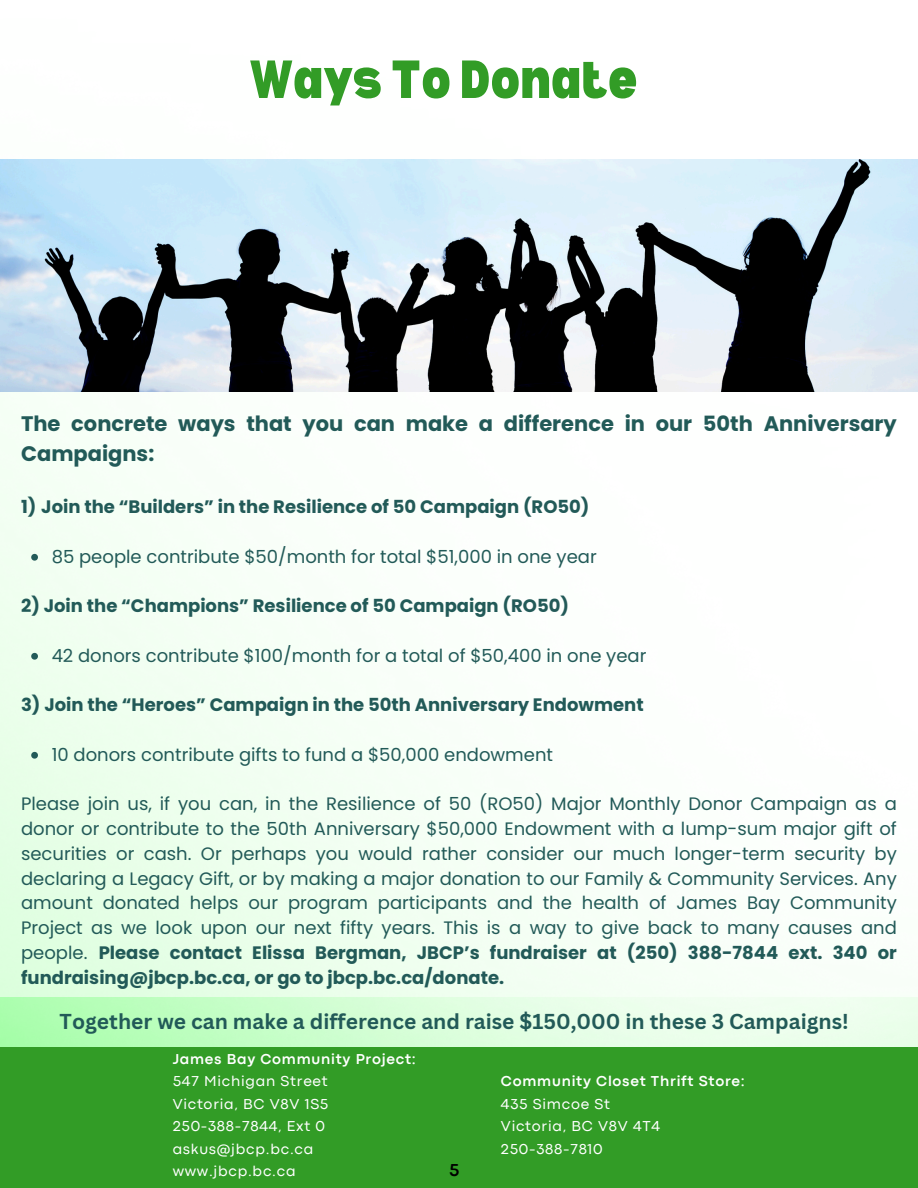
<style>
.page{position:relative;width:918px;height:1188px;background:#fff}
.page>*{position:absolute;margin:0;border:0;box-sizing:border-box;transform-origin:0 0}
.t1{font:900 semi-condensed 52.5px "Bernoru";color:#329c26}
.t2{font:700 21px/29.2px "Poppins";color:#225a58}
.t3{font:700 21px "Canva Sans";color:#225a58}
.t4{font:18px/24.8px "Poppins";color:#225a58;text-align:justify}
.t5{font:700 18px "Poppins";color:#225a58}
.t6{font:700 18px "Codec Pro";color:#000}
.t7{font:15px "Codec Pro";letter-spacing:.05em;color:#fff}
.t8{font:700 15px "Codec Pro";letter-spacing:.05em;color:#fff}
.s1{font-weight:700}
</style>
<div class="page">
<img style="left:0;top:159px;width:918px;height:889px">
<svg style="left:31px;top:554px;width:7px;height:7px"></svg>
<svg style="left:31px;top:653px;width:7px;height:7px"></svg>
<svg style="left:31px;top:752px;width:7px;height:7px"></svg>
<div style="left:0;top:1048px;width:918px;height:140px;background:#329c26"></div>
<img style="left:0;top:160px;width:918px;height:232px">
<h2 class="t1" style="left:250px;top:49px;width:390px">Ways To Donate</h2>
<h3 class="t2" style="left:21px;top:409px;width:877px">The concrete ways that you can make a difference in our 50th Anniversary<br>Campaigns:</h3>
<h4 class="t5" style="left:21px;top:494px;width:570px">1) Join the “Builders” in the Resilience of 50 Campaign (RO50)</h4>
<p class="t4" style="left:52px;top:544px;width:547px">85 people contribute $50/month for total $51,000 in one year</p>
<h4 class="t5" style="left:21px;top:593px;width:549px">2) Join the “Champions” Resilience of 50 Campaign (RO50)</h4>
<p class="t4" style="left:52px;top:643px;width:596px">42 donors contribute $100/month for a total of $50,400 in one year</p>
<h4 class="t5" style="left:21px;top:692px;width:624px">3) Join the “Heroes” Campaign in the 50th Anniversary Endowment</h4>
<p class="t4" style="left:52px;top:742px;width:503px">10 donors contribute gifts to fund a $50,000 endowment</p>
<h5 class="t4" style="left:21px;top:792px;width:877px">Please join us, if you can, in the Resilience of 50 (RO50) Major Monthly Donor Campaign as a donor or contribute to the 50th Anniversary $50,000 Endowment with a lump-sum major gift of securities or cash. Or perhaps you would rather consider our much longer-term security by declaring a Legacy Gift, or by making a major donation to our Family &amp; Community Services. Any amount donated helps our program participants and the health of James Bay Community Project as we look upon our next fifty years. This is a way to give back to many causes and people. <span class="s1">Please contact Elissa Bergman, JBCP’s fundraiser at (250) 388-7844 ext. 340 or fundraising@jbcp.bc.ca, or go to jbcp.bc.ca/donate.</span></h5>
<p class="t3" style="left:60px;top:1006px;width:791px">Together we can make a difference and raise $150,000 in these 3 Campaigns!</p>
<p class="t8" style="left:173px;top:1053px;width:245px">James Bay Community Project:</p>
<h3 class="t7" style="left:173px;top:1076px;width:157px">547 Michigan Street</h3>
<p class="t7" style="left:173px;top:1098px;width:157px">Victoria, BC V8V 1S5</p>
<p class="t7" style="left:173px;top:1121px;width:154px">250-388-7844, Ext 0</p>
<p class="t7" style="left:173px;top:1143px;width:142px">askus@jbcp.bc.ca</p>
<p class="t7" style="left:173px;top:1166px;width:124px">www.jbcp.bc.ca</p>
<p class="t6" style="left:449px;top:1164px;width:12px">5</p>
<p class="t8" style="left:501px;top:1076px;width:245px">Community Closet Thrift Store:</p>
<p class="t7" style="left:501px;top:1098px;width:111px">435 Simcoe St</p>
<p class="t7" style="left:501px;top:1121px;width:161px">Victoria, BC V8V 4T4</p>
<p class="t7" style="left:501px;top:1143px;width:103px">250-388-7810</p>
</div>
